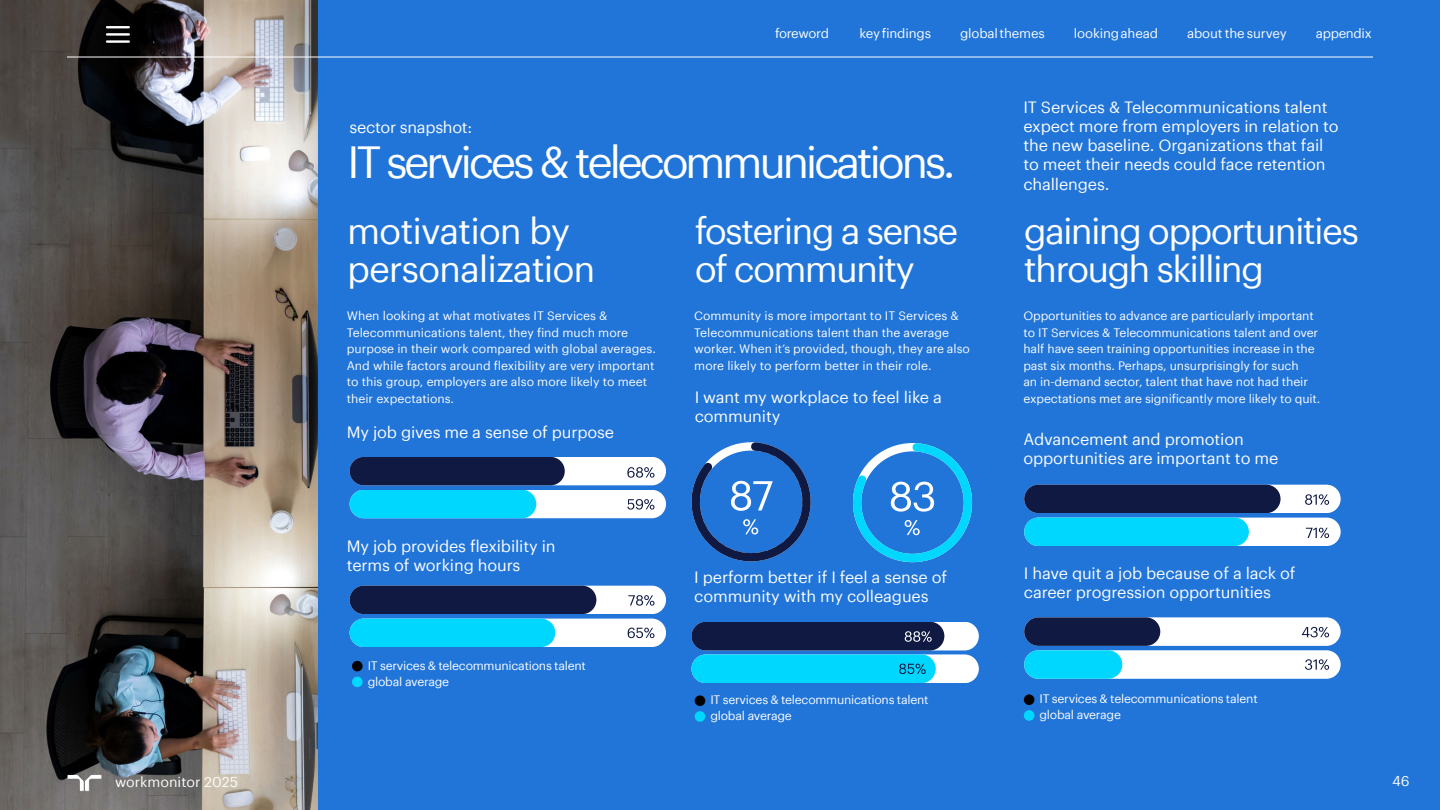
<style>
.page{position:relative;width:1440px;height:810px;background:#2175d9}
.page>*{position:absolute;margin:0;border:0;box-sizing:border-box;transform-origin:0 0}
.t1{font:44px "Graphik";letter-spacing:-.08em;color:#fff}
.t2{font:36px/38.2px "Graphik";letter-spacing:-.05em;color:#fff}
.t3{font:36px/38.1px "Graphik";letter-spacing:-.03em;color:#fff}
.t4{font:16px/19.2px "Graphik";letter-spacing:-.01em;color:#fff}
.t5{font:14px "Graphik";color:#fff}
.t6{font:13px "Graphik";letter-spacing:-.01em;color:#fff}
.t7{font:13px "Graphik";letter-spacing:-.035em;color:#fff}
.t8{font:12px/16.5px "Graphik";letter-spacing:-.01em;color:#fff}
</style>
<div class="page">
<hr style="left:67px;top:57px;width:1306px;height:1px;background:#fff">
<div style="left:695px;top:711px;width:10px;height:11px;background:#00d7ff;border-radius:5px"></div>
<div style="left:1024px;top:710px;width:10px;height:11px;background:#00d7ff;border-radius:5px"></div>
<div style="left:352px;top:677px;width:11px;height:10px;background:#00d7ff;border-radius:5px"></div>
<div style="left:695px;top:695px;width:10px;height:11px;background:#000;border-radius:5px"></div>
<div style="left:1024px;top:694px;width:10px;height:11px;background:#000;border-radius:5px"></div>
<div style="left:352px;top:661px;width:11px;height:10px;background:#000;border-radius:5px"></div>
<img style="left:0;top:0;width:318px;height:810px">
<div style="left:350px;top:490px;width:316px;height:28px;background:#fff"></div>
<div style="left:350px;top:490px;width:186px;height:28px;background:#00d7ff"></div>
<div style="left:350px;top:457px;width:316px;height:28px;background:#fff"></div>
<div style="left:350px;top:457px;width:215px;height:28px;background:#0f1941"></div>
<svg style="left:627px;top:467px;width:27px;height:11px"></svg>
<svg style="left:627px;top:499px;width:27px;height:11px"></svg>
<div style="left:350px;top:619px;width:316px;height:28px;background:#fff"></div>
<div style="left:350px;top:619px;width:205px;height:28px;background:#00d7ff"></div>
<div style="left:350px;top:586px;width:316px;height:28px;background:#fff"></div>
<div style="left:350px;top:586px;width:246px;height:28px;background:#0f1941"></div>
<svg style="left:628px;top:595px;width:26px;height:11px"></svg>
<svg style="left:628px;top:628px;width:26px;height:10px"></svg>
<svg style="left:692px;top:442px;width:119px;height:119px"></svg>
<svg style="left:853px;top:443px;width:119px;height:119px"></svg>
<svg style="left:731px;top:481px;width:42px;height:30px"></svg>
<svg style="left:743px;top:519px;width:15px;height:15px"></svg>
<svg style="left:891px;top:482px;width:43px;height:30px"></svg>
<svg style="left:905px;top:520px;width:15px;height:15px"></svg>
<div style="left:691px;top:654px;width:288px;height:29px;background:#fff"></div>
<div style="left:691px;top:654px;width:245px;height:29px;background:#00d7ff"></div>
<div style="left:691px;top:622px;width:288px;height:29px;background:#fff"></div>
<div style="left:691px;top:622px;width:253px;height:29px;background:#0f1941"></div>
<svg style="left:905px;top:631px;width:27px;height:11px"></svg>
<svg style="left:899px;top:664px;width:27px;height:10px"></svg>
<div style="left:1024px;top:518px;width:317px;height:28px;background:#fff"></div>
<div style="left:1024px;top:518px;width:225px;height:28px;background:#00d7ff"></div>
<div style="left:1024px;top:485px;width:317px;height:28px;background:#fff"></div>
<div style="left:1024px;top:485px;width:257px;height:28px;background:#0f1941"></div>
<svg style="left:1305px;top:494px;width:24px;height:11px"></svg>
<svg style="left:1306px;top:528px;width:23px;height:10px"></svg>
<div style="left:1024px;top:650px;width:317px;height:29px;background:#fff"></div>
<div style="left:1024px;top:650px;width:98px;height:29px;background:#00d7ff"></div>
<div style="left:1024px;top:617px;width:317px;height:29px;background:#fff"></div>
<div style="left:1024px;top:617px;width:136px;height:29px;background:#0f1941"></div>
<svg style="left:1302px;top:627px;width:27px;height:10px"></svg>
<svg style="left:1305px;top:659px;width:24px;height:11px"></svg>
<p class="t7" style="left:775px;top:23px;width:56px">foreword</p>
<p class="t6" style="left:859px;top:23px;width:73px">key findings</p>
<p class="t6" style="left:960px;top:23px;width:87px">global themes</p>
<p class="t6" style="left:1074px;top:23px;width:86px">looking ahead</p>
<p class="t6" style="left:1187px;top:23px;width:101px">about the survey</p>
<p class="t6" style="left:1316px;top:23px;width:57px">appendix</p>
<h3 class="t4" style="left:350px;top:117px;width:124px">sector snapshot:</h3>
<h1 class="t1" style="left:347px;top:129px;width:610px">IT services &amp; telecommunications.</h1>
<h3 class="t4" style="left:1023px;top:96px;width:317px">IT Services &amp; Telecommunications talent expect more from employers in relation to the new baseline. Organizations that fail to meet their needs could face retention challenges.</h3>
<h2 class="t3" style="left:347px;top:209px;width:250px">motivation by personalization</h2>
<h2 class="t2" style="left:695px;top:209px;width:265px">fostering a sense of community</h2>
<h2 class="t2" style="left:1024px;top:209px;width:337px">gaining opportunities through skilling</h2>
<p class="t8" style="left:347px;top:307px;width:311px">When looking at what motivates IT Services &amp; Telecommunications talent, they find much more purpose in their work compared with global averages.<br>And while factors around flexibility are very important to this group, employers are also more likely to meet their expectations.</p>
<h3 class="t4" style="left:347px;top:421px;width:269px">My job gives me a sense of purpose</h3>
<h3 class="t4" style="left:347px;top:535px;width:210px">My job provides flexibility in terms of working hours</h3>
<p class="t8" style="left:368px;top:657px;width:220px;line-height:15.7px">IT services &amp; telecommunications talent global average</p>
<p class="t8" style="left:694px;top:307px;width:277px">Community is more important to IT Services &amp; Telecommunications talent than the average worker. When it’s provided, though, they are also more likely to perform better in their role.</p>
<p class="t8" style="left:1023px;top:307px;width:299px">Opportunities to advance are particularly important to IT Services &amp; Telecommunications talent and over half have seen training opportunities increase in the past six months. Perhaps, unsurprisingly for such<br>an in-demand sector, talent that have not had their expectations met are significantly more likely to quit.</p>
<h3 class="t4" style="left:695px;top:387px;width:249px">I want my workplace to feel like a community</h3>
<h3 class="t4" style="left:694px;top:566px;width:254px">I perform better if I feel a sense of community with my colleagues</h3>
<h3 class="t4" style="left:1023px;top:428px;width:256px">Advancement and promotion opportunities are important to me</h3>
<h3 class="t4" style="left:1024px;top:562px;width:273px">I have quit a job because of a lack of career progression opportunities</h3>
<p class="t8" style="left:710px;top:691px;width:220px;line-height:15.7px">IT services &amp; telecommunications talent global average</p>
<p class="t8" style="left:1040px;top:690px;width:220px;line-height:15.7px">IT services &amp; telecommunications talent global average</p>
<p class="t5" style="left:115px;top:771px;width:125px">workmonitor 2025</p>
<p class="t5" style="left:1392px;top:771px;width:19px">46</p>
</div>
